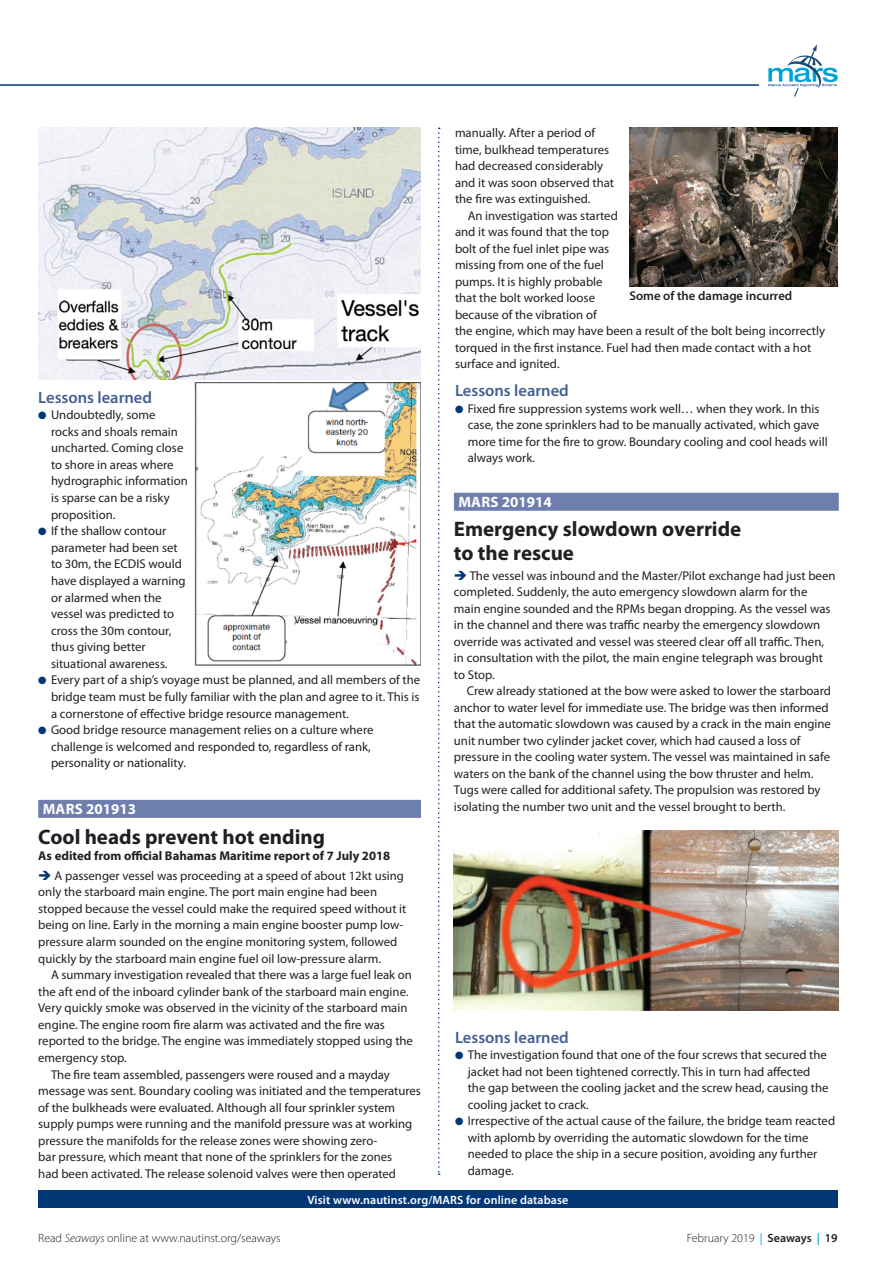
<style>
.page{position:relative;width:893px;height:1263px;background:#fff}
.page>*{position:absolute;margin:0;border:0;box-sizing:border-box;transform-origin:0 0}
.t1{font:700 21px/24px "Myriad Pro";color:#231f20}
.t2{font:600 16.5px "Myriad Pro";color:#435f94}
.t3{font:700 15px "Myriad Pro";color:#fff}
.t4{font:12.75px/16.5px "Myriad Pro";color:#231f20}
.t5{font:700 12.75px "Myriad Pro";color:#231f20}
.t6{font:600 12.75px "Myriad Pro";color:#231f20}
.t7{font:300 12px "Myriad Pro";color:#231f20}
.t8{font:600 12px "Myriad Pro";letter-spacing:.01em;color:#fff}
.s1{color:#013775}
.s2{font-style:italic}
.s3{font-weight:400;color:#00a5e3}
.s4{font-weight:600}
.s5{font-weight:600;color:#00a5e3}
</style>
<div class="page">
<hr style="left:0;top:0;width:1px;height:1263px;background:#f9f2e4">
<svg style="left:438px;top:128px;width:2px;height:1047px"></svg>
<hr style="left:0;top:84px;width:759px;height:2px;background:#013775">
<svg style="left:768px;top:44px;width:70px;height:54px"></svg>
<div style="left:38px;top:1191px;width:800px;height:17px;background:#013775"></div>
<div style="left:38px;top:800px;width:383px;height:18px;background:#6e7fad"></div>
<img style="left:38px;top:128px;width:383px;height:251px">
<img style="left:195px;top:382px;width:226px;height:284px">
<img style="left:629px;top:128px;width:209px;height:158px">
<div style="left:454px;top:493px;width:385px;height:18px;background:#6e7fad"></div>
<img style="left:454px;top:831px;width:385px;height:179px">
<p class="t2" style="left:38px;top:386px;width:115px">Lessons learned</p>
<p class="t4" style="left:51px;top:406px;width:138px;text-indent:-13px"><span class="s1">●</span> Undoubtedly, some<br>rocks and shoals remain uncharted. Coming close to shore in areas where hydrographic information is sparse can be a risky proposition.</p>
<p class="t4" style="left:51px;top:522px;width:136px;text-indent:-13px"><span class="s1">●</span> If the shallow contour parameter had been set to 30m, the ECDIS would have displayed a warning or alarmed when the vessel was predicted to cross the 30m contour, thus giving better situational awareness.</p>
<p class="t4" style="left:51px;top:672px;width:371px;text-align:justify;text-indent:-13px"><span class="s1">●</span> Every part of a ship’s voyage must be planned, and all members of the bridge team must be fully familiar with the plan and agree to it. This is a cornerstone of effective bridge resource management.</p>
<p class="t4" style="left:51px;top:721px;width:324px;text-indent:-13px"><span class="s1">●</span> Good bridge resource management relies on a culture where challenge is welcomed and responded to, regardless of rank, personality or nationality.</p>
<p class="t3" style="left:43px;top:799px;width:95px">MARS 201913</p>
<h1 class="t1" style="left:38px;top:824px;width:288px">Cool heads prevent hot ending</h1>
<p class="t5" style="left:38px;top:847px;width:353px">As edited from official Bahamas Maritime report of 7 July 2018</p>
<p class="t4" style="left:38px;top:867px;width:370px"><span class="s1">➔</span> A passenger vessel was proceeding at a speed of about 12kt using only the starboard main engine. The port main engine had been stopped because the vessel could make the required speed without it being on line. Early in the morning a main engine booster pump low&shy;pressure alarm sounded on the engine monitoring system, followed quickly by the starboard main engine fuel oil low-pressure alarm.</p>
<p class="t4" style="left:51px;top:966px;width:362px">A summary investigation revealed that there was a large fuel leak on</p>
<p class="t4" style="left:38px;top:983px;width:372px">the aft end of the inboard cylinder bank of the starboard main engine.</p>
<p class="t4" style="left:38px;top:999px;width:371px">Very quickly smoke was observed in the vicinity of the starboard main</p>
<p class="t4" style="left:38px;top:1016px;width:348px">engine. The engine room fire alarm was activated and the fire was</p>
<p class="t4" style="left:38px;top:1033px;width:376px">reported to the bridge. The engine was immediately stopped using the</p>
<p class="t4" style="left:38px;top:1049px;width:90px">emergency stop.</p>
<p class="t4" style="left:51px;top:1066px;width:340px">The fire team assembled, passengers were roused and a mayday</p>
<p class="t4" style="left:38px;top:1082px;width:384px">message was sent. Boundary cooling was initiated and the temperatures</p>
<p class="t4" style="left:38px;top:1099px;width:358px">of the bulkheads were evaluated. Although all four sprinkler system</p>
<p class="t4" style="left:38px;top:1115px;width:376px">supply pumps were running and the manifold pressure was at working</p>
<p class="t4" style="left:38px;top:1132px;width:341px">pressure the manifolds for the release zones were showing zero-</p>
<p class="t4" style="left:38px;top:1149px;width:355px">bar pressure, which meant that none of the sprinklers for the zones</p>
<p class="t4" style="left:38px;top:1165px;width:359px">had been activated. The release solenoid valves were then operated</p>
<p class="t4" style="left:455px;top:124px;width:161px">manually. After a period of time, bulkhead temperatures had decreased considerably and it was soon observed that the fire was extinguished.</p>
<p class="t4" style="left:455px;top:207px;width:372px;text-indent:13px">An investigation was started<br>and it was found that the top<br>bolt of the fuel inlet pipe was<br>missing from one of the fuel<br>pumps. It is highly probable<br>that the bolt worked loose<br>because of the vibration of<br>the engine, which may have been a result of the bolt being incorrectly torqued in the first instance. Fuel had then made contact with a hot surface and ignited.</p>
<p class="t2" style="left:455px;top:380px;width:115px">Lessons learned</p>
<p class="t4" style="left:468px;top:400px;width:361px;text-indent:-13px"><span class="s1">●</span> Fixed fire suppression systems work well… when they work. In this case, the zone sprinklers had to be manually activated, which gave more time for the fire to grow. Boundary cooling and cool heads will always work.</p>
<p class="t6" style="left:629px;top:287px;width:164px">Some of the damage incurred</p>
<p class="t3" style="left:458px;top:492px;width:95px">MARS 201914</p>
<h1 class="t1" style="left:454px;top:517px;width:289px">Emergency slowdown override to the rescue</h1>
<p class="t4" style="left:454px;top:567px;width:383px"><span class="s1">➔</span> The vessel was inbound and the Master/Pilot exchange had just been completed. Suddenly, the auto emergency slowdown alarm for the main engine sounded and the RPMs began dropping. As the vessel was in the channel and there was traffic nearby the emergency slowdown override was activated and vessel was steered clear off all traffic. Then, in consultation with the pilot, the main engine telegraph was brought to Stop.</p>
<p class="t4" style="left:454px;top:683px;width:379px;text-indent:13px">Crew already stationed at the bow were asked to lower the starboard anchor to water level for immediate use. The bridge was then informed that the automatic slowdown was caused by a crack in the main engine unit number two cylinder jacket cover, which had caused a loss of pressure in the cooling water system. The vessel was maintained in safe waters on the bank of the channel using the bow thruster and helm.<br>Tugs were called for additional safety. The propulsion was restored by isolating the number two unit and the vessel brought to berth.</p>
<p class="t2" style="left:455px;top:1027px;width:115px">Lessons learned</p>
<p class="t4" style="left:468px;top:1047px;width:362px;text-indent:-13px"><span class="s1">●</span> The investigation found that one of the four screws that secured the jacket had not been tightened correctly. This in turn had affected the gap between the cooling jacket and the screw head, causing the cooling jacket to crack.</p>
<p class="t4" style="left:468px;top:1113px;width:369px;text-indent:-13px"><span class="s1">●</span> Irrespective of the actual cause of the failure, the bridge team reacted with aplomb by overriding the automatic slowdown for the time needed to place the ship in a secure position, avoiding any further damage.</p>
<p class="t8" style="left:307px;top:1192px;width:262px">Visit www.nautinst.org/MARS for online database</p>
<p class="t7" style="left:38px;top:1231px;width:244px">Read <span class="s2">Seaways</span> online at www.nautinst.org/seaways</p>
<p class="t7" style="left:687px;top:1231px;width:153px">February 2019 <span class="s3">|</span> <span class="s4">Seaways</span> <span class="s5">|</span> <span class="s4">19</span></p>
</div>
